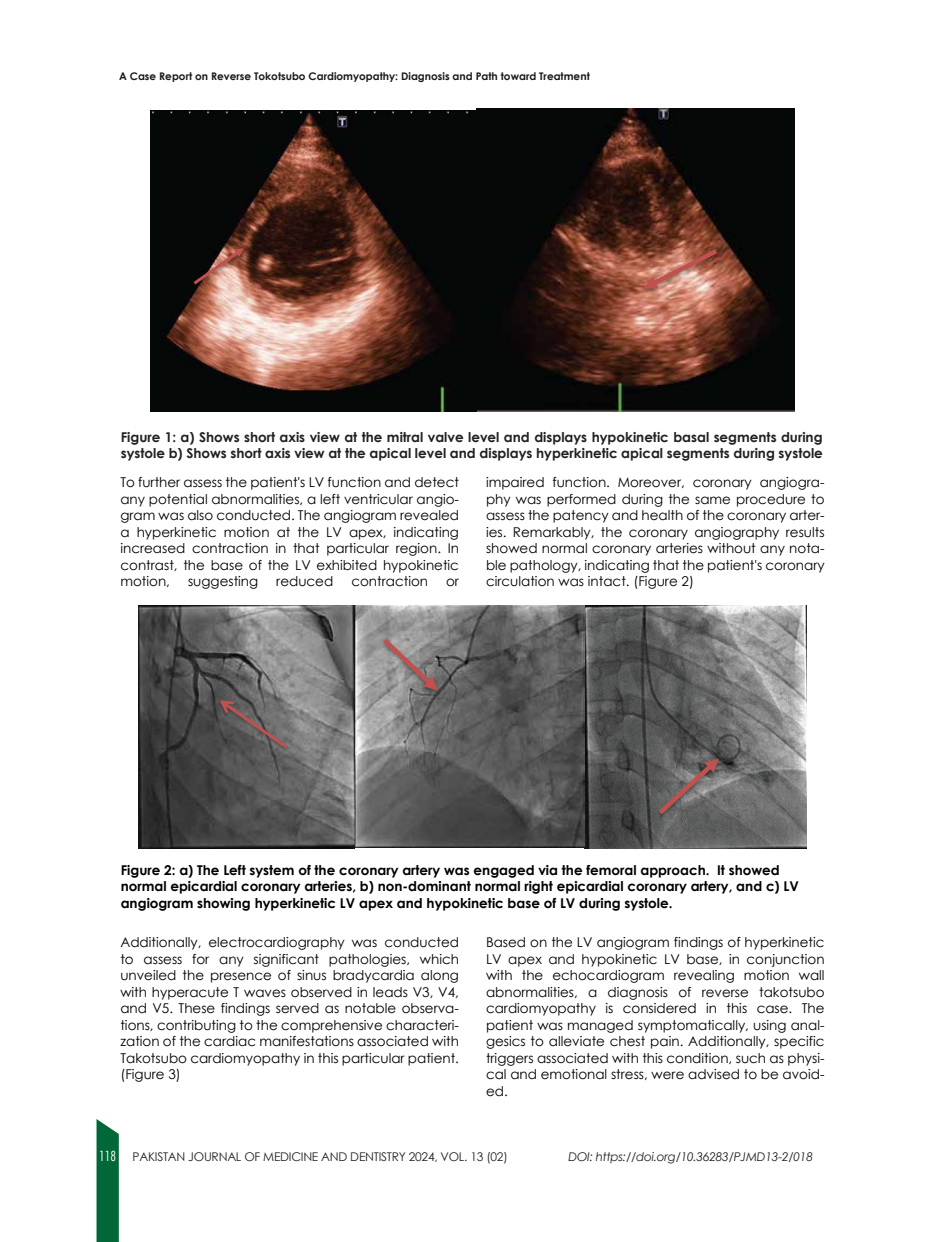
<style>
.page{position:relative;width:945px;height:1242px;background:#fff}
.page>*{position:absolute;margin:0;border:0;box-sizing:border-box;transform-origin:0 0}
.t1{font:13.5px/16.5px "Century Gothic";color:#000;text-align:justify}
.t2{font:700 13.5px/16.5px "Century Gothic";color:#000}
.t3{font:700 13.5px/16.5px "Century Gothic";color:#212121}
.t4{font:12px "Century Gothic";letter-spacing:-.02em;color:#231f20}
.t5{font:italic 12px "Century Gothic";letter-spacing:-.02em;color:#231f20}
.t6{font:700 10.5px "Century Gothic";color:#19181d}
.s1{font-family:"Futura Std";font-weight:300;font-stretch:condensed;font-size:13.5px;color:#fff}
</style>
<div class="page">
<svg style="left:97px;top:1119px;width:22px;height:123px;background:#117245"></svg>
<img style="left:150px;top:109px;width:645px;height:302px">
<img style="left:138px;top:606px;width:669px;height:243px">
<img style="left:654px;top:743px;width:84px;height:79px">
<svg style="left:659px;top:759px;width:60px;height:55px;background:#746868"></svg>
<img style="left:378px;top:637px;width:79px;height:75px">
<svg style="left:383px;top:639px;width:55px;height:52px;background:#948686"></svg>
<img style="left:201px;top:685px;width:91px;height:71px">
<svg style="left:220px;top:700px;width:67px;height:48px;background:#685e5e"></svg>
<img style="left:188px;top:236px;width:70px;height:56px">
<svg style="left:194px;top:248px;width:50px;height:37px;background:#865a50"></svg>
<img style="left:625px;top:247px;width:97px;height:63px">
<svg style="left:644px;top:249px;width:73px;height:39px;background:#bf7968"></svg>
<p class="t6" style="left:119px;top:69px;width:472px">A Case Report on Reverse Tokotsubo Cardiomyopathy: Diagnosis and Path toward Treatment</p>
<p class="t3" style="left:121px;top:428px;width:704px">Figure 1: a) Shows short axis view at the mitral valve level and displays hypokinetic basal segments during systole b) Shows short axis view at the apical level and displays hyperkinetic apical segments during systole</p>
<p class="t1" style="left:120px;top:474px;width:340px">To further assess the patient's LV function and detect any potential abnormalities, a left ventricular angio&shy;gram was also conducted. The angiogram revealed a hyperkinetic motion at the LV apex, indicating increased contraction in that particular region. In contrast, the base of the LV exhibited hypokinetic motion,</p>
<p class="t1" style="left:486px;top:474px;width:340px">impaired function. Moreover, coronary angiogra&shy;phy was performed during the same procedure to assess the patency and health of the coronary arter&shy;ies. Remarkably, the coronary angiography results showed normal coronary arteries without any nota&shy;ble pathology, indicating that the patient's coronary circulation was intact. (Figure 2)</p>
<p class="t1" style="left:188px;top:573px;width:72px">suggesting</p>
<p class="t1" style="left:276px;top:573px;width:59px">reduced</p>
<p class="t1" style="left:351px;top:573px;width:78px">contraction</p>
<p class="t1" style="left:446px;top:573px;width:14px">or</p>
<p class="t2" style="left:121px;top:861px;width:680px">Figure 2: a) The Left system of the coronary artery was engaged via the femoral approach. It showed normal epicardial coronary arteries, b) non-dominant normal right epicardial coronary artery, and c) LV angiogram showing hyperkinetic LV apex and hypokinetic base of LV during systole.</p>
<p class="t1" style="left:120px;top:934px;width:340px">Additionally, electrocardiography was conducted to assess for any significant pathologies, which unveiled the presence of sinus bradycardia along with hyperacute T waves observed in leads V3, V4, and V5. These findings served as notable observa&shy;tions, contributing to the comprehensive characteri&shy;zation of the cardiac manifestations associated with Takotsubo cardiomyopathy in this particular patient. (Figure 3)</p>
<p class="t1" style="left:486px;top:934px;width:340px">Based on the LV angiogram findings of hyperkinetic LV apex and hypokinetic LV base, in conjunction with the echocardiogram revealing motion wall abnormalities, a diagnosis of reverse takotsubo cardiomyopathy is considered in this case. The patient was managed symptomatically, using anal&shy;gesics to alleviate chest pain. Additionally, specific triggers associated with this condition, such as physi&shy;cal and emotional stress, were advised to be avoid&shy;ed.</p>
<p class="t4" style="left:99px;top:1149px;width:410px"><span class="s1">118</span> PAKISTAN JOURNAL OF MEDICINE AND DENTISTRY 2024, VOL. 13 (02)</p>
<p class="t5" style="left:568px;top:1149px;width:246px">DOI: https://doi.org/10.36283/PJMD13-2/018</p>
</div>
